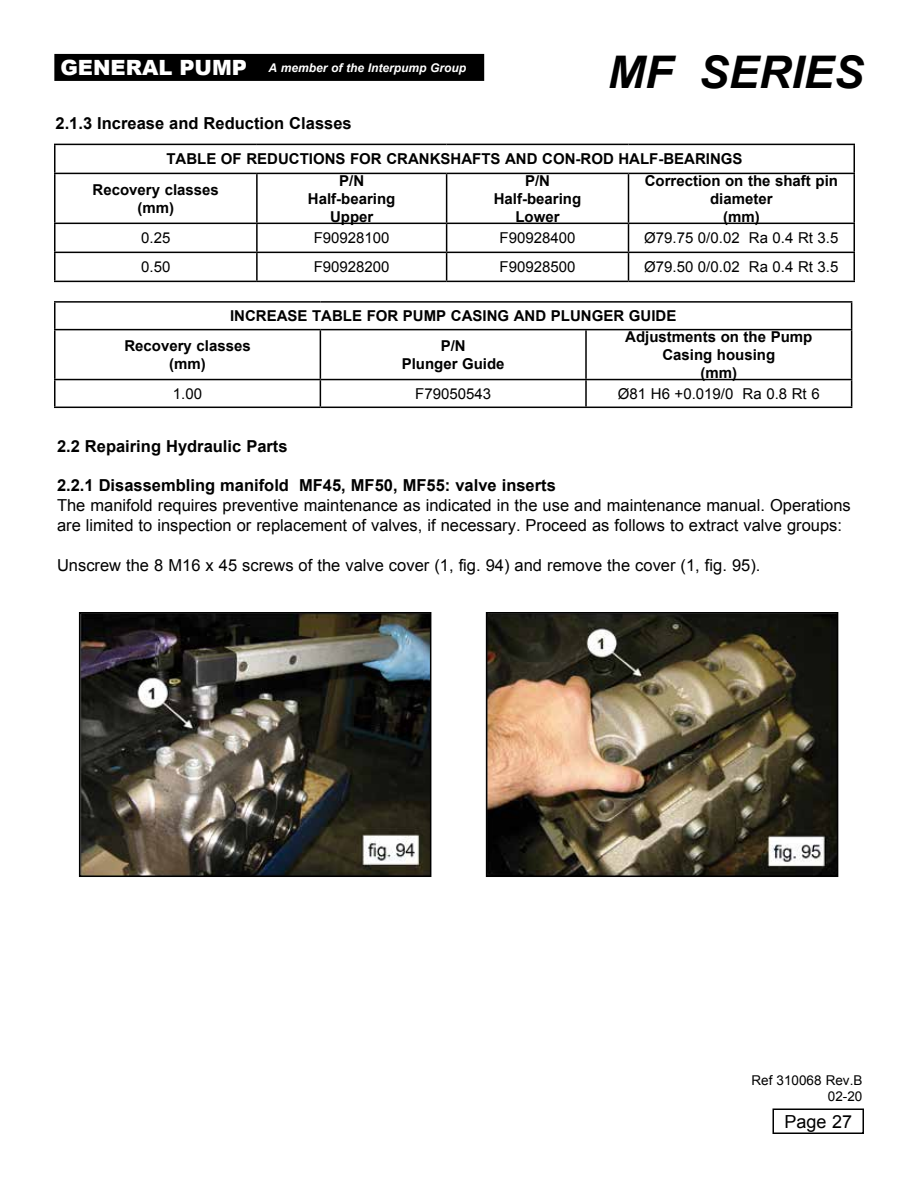
<style>
.page{position:relative;width:918px;height:1188px;background:#fff}
.page>*{position:absolute;margin:0;border:0;box-sizing:border-box;transform-origin:0 0}
.t1{font:italic 700 45px "Arial";color:#000}
.t2{font:900 21px "Arial";color:#fff}
.t3{font:18px "Arial";color:#000}
.t4{font:16.5px/19.8px "Arial";color:#000}
.t5{font:700 16.5px "Arial";color:#000}
.t6{font:700 15px/18px "Arial";color:#000;text-align:center}
.t7{font:15px "Arial";color:#000}
.t8{font:13.5px/16.2px "Arial";color:#000;text-align:right}
.t9{font:italic 700 12px "Arial";color:#fff}
</style>
<div class="page">
<svg style="left:56px;top:145px;width:798px;height:136px"></svg>
<hr style="left:54px;top:144px;width:203px;height:1px;background:#000">
<hr style="left:54px;top:145px;width:2px;height:28px;background:#000">
<hr style="left:257px;top:144px;width:190px;height:1px;background:#000">
<hr style="left:447px;top:144px;width:181px;height:1px;background:#000">
<hr style="left:628px;top:144px;width:227px;height:1px;background:#000">
<svg style="left:854px;top:145px;width:1px;height:28px"></svg>
<hr style="left:54px;top:173px;width:203px;height:1px;background:#000">
<hr style="left:54px;top:174px;width:2px;height:49px;background:#000">
<hr style="left:257px;top:173px;width:190px;height:1px;background:#000">
<hr style="left:256px;top:174px;width:2px;height:49px;background:#000">
<hr style="left:447px;top:173px;width:181px;height:1px;background:#000">
<hr style="left:446px;top:174px;width:1px;height:49px;background:#000">
<hr style="left:628px;top:173px;width:227px;height:1px;background:#000">
<hr style="left:628px;top:174px;width:1px;height:49px;background:#000">
<hr style="left:854px;top:174px;width:1px;height:49px;background:#000">
<hr style="left:54px;top:223px;width:203px;height:1px;background:#000">
<hr style="left:54px;top:224px;width:2px;height:28px;background:#000">
<hr style="left:257px;top:223px;width:190px;height:1px;background:#000">
<hr style="left:256px;top:224px;width:2px;height:28px;background:#000">
<hr style="left:447px;top:223px;width:181px;height:1px;background:#000">
<hr style="left:628px;top:223px;width:227px;height:1px;background:#000">
<hr style="left:54px;top:252px;width:203px;height:1px;background:#000">
<hr style="left:54px;top:253px;width:2px;height:28px;background:#000">
<hr style="left:257px;top:252px;width:190px;height:1px;background:#000">
<hr style="left:256px;top:253px;width:2px;height:28px;background:#000">
<hr style="left:447px;top:252px;width:181px;height:1px;background:#000">
<svg style="left:446px;top:224px;width:1px;height:57px"></svg>
<hr style="left:628px;top:252px;width:227px;height:1px;background:#000">
<svg style="left:628px;top:224px;width:1px;height:57px"></svg>
<svg style="left:854px;top:224px;width:1px;height:57px"></svg>
<hr style="left:54px;top:281px;width:203px;height:1px;background:#000">
<hr style="left:257px;top:281px;width:190px;height:1px;background:#000">
<hr style="left:447px;top:281px;width:181px;height:1px;background:#000">
<hr style="left:628px;top:281px;width:227px;height:1px;background:#000">
<svg style="left:56px;top:303px;width:795px;height:104px"></svg>
<hr style="left:54px;top:301px;width:266px;height:2px;background:#000">
<hr style="left:54px;top:303px;width:2px;height:26px;background:#000">
<hr style="left:320px;top:301px;width:266px;height:2px;background:#000">
<hr style="left:586px;top:301px;width:266px;height:2px;background:#000">
<svg style="left:851px;top:303px;width:1px;height:26px"></svg>
<hr style="left:54px;top:329px;width:266px;height:1px;background:#000">
<hr style="left:54px;top:330px;width:2px;height:49px;background:#000">
<hr style="left:320px;top:329px;width:266px;height:1px;background:#000">
<hr style="left:320px;top:330px;width:1px;height:49px;background:#000">
<hr style="left:586px;top:329px;width:266px;height:1px;background:#000">
<hr style="left:585px;top:330px;width:2px;height:49px;background:#000">
<hr style="left:851px;top:330px;width:1px;height:49px;background:#000">
<hr style="left:54px;top:379px;width:266px;height:1px;background:#000">
<hr style="left:54px;top:380px;width:2px;height:27px;background:#000">
<hr style="left:320px;top:379px;width:266px;height:1px;background:#000">
<svg style="left:320px;top:380px;width:1px;height:27px"></svg>
<hr style="left:586px;top:379px;width:266px;height:1px;background:#000">
<hr style="left:585px;top:380px;width:2px;height:27px;background:#000">
<svg style="left:851px;top:380px;width:1px;height:27px"></svg>
<hr style="left:54px;top:407px;width:266px;height:1px;background:#000">
<hr style="left:320px;top:407px;width:266px;height:1px;background:#000">
<hr style="left:586px;top:407px;width:266px;height:1px;background:#000">
<div style="left:54px;top:54px;width:430px;height:27px;background:#000"></div>
<img style="left:82px;top:615px;width:346px;height:259px">
<div style="left:79px;top:612px;width:352px;height:265px;border:2px solid #000"></div>
<img style="left:489px;top:615px;width:346px;height:259px">
<div style="left:486px;top:612px;width:352px;height:265px;border:2px solid #000"></div>
<div style="left:772px;top:1108px;width:92px;height:26px;border:2px solid #000"></div>
<h2 class="t2" style="left:60px;top:53px;width:188px">GENERAL PUMP</h2>
<h1 class="t1" style="left:608px;top:43px;width:258px">MF SERIES</h1>
<p class="t9" style="left:269px;top:60px;width:199px">A member of the Interpump Group</p>
<p class="t5" style="left:55px;top:112px;width:298px">2.1.3 Increase and Reduction Classes</p>
<p class="t6" style="left:93px;top:144px;width:651px;line-height:30.5px;text-align:left;text-indent:74px">TABLE OF REDUCTIONS FOR CRANKSHAFTS AND CON-ROD HALF-BEARINGS<br>Recovery classes</p>
<p class="t6" style="left:137px;top:199px;width:38px">(mm)</p>
<p class="t6" style="left:308px;top:172px;width:89px">P/N<br>Half-bearing<br>Upper</p>
<p class="t6" style="left:494px;top:172px;width:89px">P/N<br>Half-bearing<br>Lower</p>
<p class="t6" style="left:645px;top:172px;width:195px">Correction on the shaft pin diameter<br>(mm)</p>
<p class="t7" style="left:141px;top:228px;width:31px">0.25</p>
<p class="t7" style="left:314px;top:228px;width:77px">F90928100</p>
<p class="t7" style="left:500px;top:228px;width:77px">F90928400</p>
<p class="t7" style="left:644px;top:228px;width:196px">Ø79.75 0/0.02 Ra 0.4 Rt 3.5</p>
<p class="t7" style="left:141px;top:257px;width:31px">0.50</p>
<p class="t7" style="left:314px;top:257px;width:77px">F90928200</p>
<p class="t7" style="left:500px;top:257px;width:77px">F90928500</p>
<p class="t7" style="left:644px;top:257px;width:196px">Ø79.50 0/0.02 Ra 0.4 Rt 3.5</p>
<p class="t6" style="left:124px;top:302px;width:553px;line-height:29.8px;text-align:left;text-indent:106px">INCREASE TABLE FOR PUMP CASING AND PLUNGER GUIDE<br>Recovery classes</p>
<p class="t6" style="left:169px;top:355px;width:38px">(mm)</p>
<p class="t6" style="left:402px;top:337px;width:104px">P/N<br>Plunger Guide</p>
<p class="t6" style="left:625px;top:328px;width:189px">Adjustments on the Pump<br>Casing housing<br>(mm)</p>
<p class="t7" style="left:173px;top:384px;width:31px">1.00</p>
<p class="t7" style="left:415px;top:384px;width:77px">F79050543</p>
<p class="t7" style="left:618px;top:384px;width:203px">Ø81 H6 +0.019/0 Ra 0.8 Rt 6</p>
<p class="t5" style="left:57px;top:435px;width:232px">2.2 Repairing Hydraulic Parts</p>
<p class="t5" style="left:57px;top:475px;width:500px">2.2.1 Disassembling manifold MF45, MF50, MF55: valve inserts</p>
<p class="t4" style="left:57px;top:496px;width:795px">The manifold requires preventive maintenance as indicated in the use and maintenance manual. Operations are limited to inspection or replacement of valves, if necessary. Proceed as follows to extract valve groups:</p>
<p class="t4" style="left:57px;top:555px;width:705px">Unscrew the 8 M16 x 45 screws of the valve cover (1, fig. 94) and remove the cover (1, fig. 95).</p>
<p class="t8" style="left:751px;top:1072px;width:113px">Ref 310068 Rev.B<br>02-20</p>
<p class="t3" style="left:784px;top:1110px;width:69px">Page 27</p>
</div>
